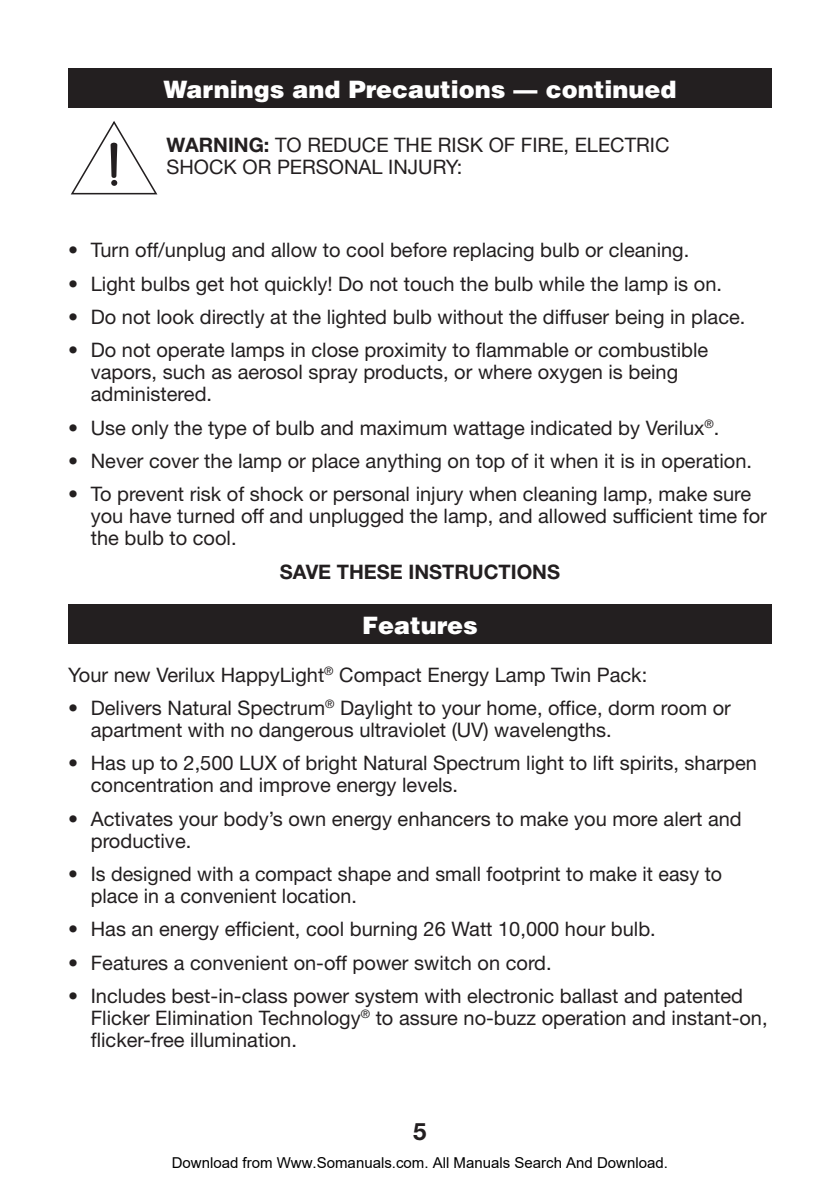
<style>
.page{position:relative;width:840px;height:1191px;background:#fff}
.page>*{position:absolute;margin:0;border:0;box-sizing:border-box;transform-origin:0 0}
.t1{font:900 24px "Helvetica";color:#fff}
.t2{font:700 24px "Helvetica Neue LT Std";color:#231f20}
.t3{font:20px/22px "Helvetica Neue LT Std";color:#231f20}
.t4{font:700 20px "Helvetica Neue LT Std";color:#231f20}
.t5{font:15px "Arial";color:#000}
.s1{font-weight:700}
</style>
<div class="page">
<div style="left:68px;top:68px;width:703px;height:40px;background:#231f20"></div>
<div style="left:68px;top:604px;width:703px;height:40px;background:#231f20"></div>
<svg style="left:71px;top:121px;width:86px;height:73px"></svg>
<p class="t1" style="left:163px;top:80px;width:514px">Warnings and Precautions — continued</p>
<p class="t3" style="left:166px;top:136px;width:504px"><span class="s1">WARNING:</span> TO REDUCE THE RISK OF FIRE, ELECTRIC<br>SHOCK OR PERSONAL INJURY:</p>
<p class="t3" style="left:68px;top:241px;width:622px">• Turn off/unplug and allow to cool before replacing bulb or cleaning.</p>
<p class="t3" style="left:68px;top:275px;width:655px">• Light bulbs get hot quickly! Do not touch the bulb while the lamp is on.</p>
<p class="t3" style="left:68px;top:308px;width:678px">• Do not look directly at the lighted bulb without the diffuser being in place.</p>
<p class="t3" style="left:91px;top:341px;width:618px;text-indent:-23px">• Do not operate lamps in close proximity to flammable or combustible vapors, such as aerosol spray products, or where oxygen is being administered.</p>
<p class="t3" style="left:68px;top:419px;width:652px">• Use only the type of bulb and maximum wattage indicated by Verilux<sup>®</sup>.</p>
<p class="t3" style="left:68px;top:452px;width:685px">• Never cover the lamp or place anything on top of it when it is in operation.</p>
<p class="t3" style="left:91px;top:485px;width:677px;text-indent:-23px">• To prevent risk of shock or personal injury when cleaning lamp, make sure you have turned off and unplugged the lamp, and allowed sufficient time for the bulb to cool.</p>
<p class="t4" style="left:280px;top:564px;width:281px">SAVE THESE INSTRUCTIONS</p>
<p class="t1" style="left:362px;top:617px;width:117px">Features</p>
<p class="t3" style="left:68px;top:666px;width:580px">Your new Verilux HappyLight<sup>®</sup> Compact Energy Lamp Twin Pack:</p>
<p class="t3" style="left:91px;top:699px;width:641px;text-indent:-23px">• Delivers Natural Spectrum<sup>®</sup> Daylight to your home, office, dorm room or apartment with no dangerous ultraviolet (UV) wavelengths.</p>
<p class="t3" style="left:91px;top:754px;width:667px;text-indent:-23px">• Has up to 2,500 LUX of bright Natural Spectrum light to lift spirits, sharpen concentration and improve energy levels.</p>
<p class="t3" style="left:91px;top:810px;width:652px;text-indent:-23px">• Activates your body’s own energy enhancers to make you more alert and productive.</p>
<p class="t3" style="left:91px;top:865px;width:632px;text-indent:-23px">• Is designed with a compact shape and small footprint to make it easy to place in a convenient location.</p>
<p class="t3" style="left:68px;top:920px;width:589px">• Has an energy efficient, cool burning 26 Watt 10,000 hour bulb.</p>
<p class="t3" style="left:68px;top:954px;width:485px">• Features a convenient on-off power switch on cord.</p>
<p class="t3" style="left:91px;top:987px;width:678px;text-indent:-23px">• Includes best-in-class power system with electronic ballast and patented<br>Flicker Elimination Technology<sup>®</sup> to assure no-buzz operation and instant-on, flicker-free illumination.</p>
<p class="t2" style="left:413px;top:1123px;width:15px">5</p>
<p class="t5" style="left:172px;top:1154px;width:497px">Download from Www.Somanuals.com. All Manuals Search And Download.</p>
</div>
